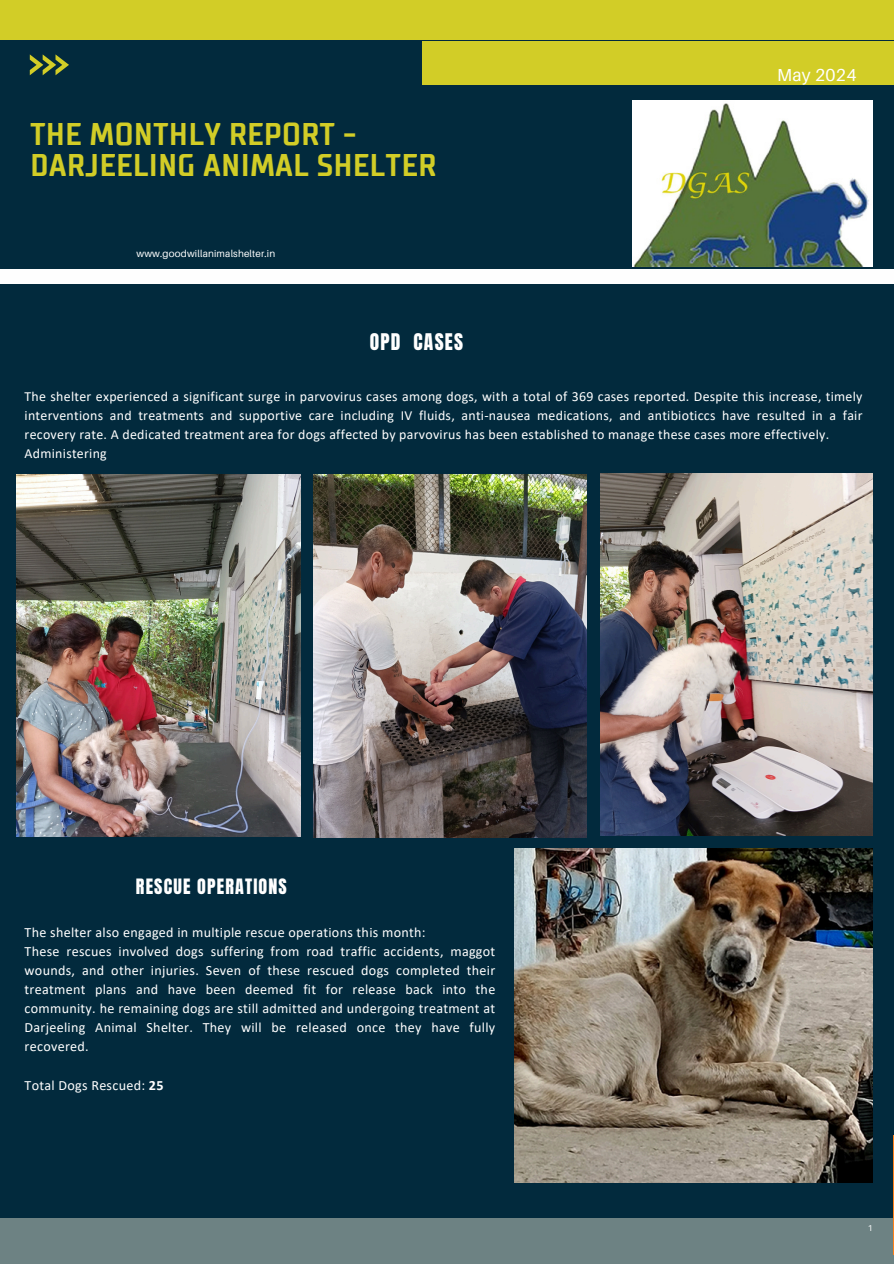
<style>
.page{position:relative;width:894px;height:1264px;background:#fff}
.page>*{position:absolute;margin:0;border:0;box-sizing:border-box;transform-origin:0 0}
.t1{font:700 31.2px/31.5px "TT Supermolot Condensed";letter-spacing:.025em;color:#d2cd27}
.t2{font:19.5px "Anton";letter-spacing:.065em;color:#fff}
.t3{font:18px "Anton";letter-spacing:.065em;color:#fff}
.t4{font:17.4px "Aileron";letter-spacing:.015em;color:#fff}
.t5{font:14.1px/19.2px "Calibri";letter-spacing:.02em;color:#fff}
.t6{font:13.95px/19.2px "Calibri";letter-spacing:.02em;color:#fff}
.t7{font:9.9px "Aileron";letter-spacing:.015em;color:#fff}
.t8{font:8.4px "Aileron";color:#fff}
.s1{font-weight:700}
</style>
<div class="page">
<div style="left:0;top:0;width:893px;height:1263px;background:#022a3d"></div>
<div style="left:0;top:269px;width:893px;height:14px;background:#fefefe"></div>
<svg style="left:30px;top:54px;width:39px;height:21px"></svg>
<div style="left:0;top:0;width:893px;height:39px;background:#d2cd27"></div>
<div style="left:0;top:1217px;width:893px;height:46px;background:#6d8283"></div>
<div style="left:422px;top:42px;width:471px;height:43px;background:#d2cd27"></div>
<img style="left:632px;top:101px;width:240px;height:165px">
<hr style="left:893px;top:1135px;width:1px;height:119px;background:#ff8019">
<img style="left:16px;top:474px;width:284px;height:362px">
<img style="left:600px;top:473px;width:272px;height:362px">
<img style="left:313px;top:474px;width:273px;height:363px">
<img style="left:514px;top:848px;width:358px;height:334px">
<p class="t1" style="left:30px;top:118px;width:407px">THE MONTHLY REPORT -<br>DARJEELING ANIMAL SHELTER</p>
<h4 class="t7" style="left:136px;top:247px;width:140px">www.goodwillanimalshelter.in</h4>
<p class="t2" style="left:369px;top:327px;width:95px">OPD CASES</p>
<h1 class="t4" style="left:776px;top:64px;width:81px">May 2024</h1>
<h2 class="t6" style="left:25px;top:388px;width:839px">The shelter experienced a significant surge in parvovirus cases among dogs, with a total of 369 cases reported. Despite this increase, timely interventions and treatments and supportive care including IV fluids, anti-nausea medications, and antibioticcs have resulted in a fair recovery rate. A dedicated treatment area for dogs affected by parvovirus has been established to manage these cases more effectively.<br>Administering</h2>
<h4 class="t3" style="left:136px;top:873px;width:152px">RESCUE OPERATIONS</h4>
<h3 class="t5" style="left:25px;top:923px;width:472px">The shelter also engaged in multiple rescue operations this month:<br>These rescues involved dogs suffering from road traffic accidents, maggot wounds, and other injuries. Seven of these rescued dogs completed their treatment plans and have been deemed fit for release back into the community. he remaining dogs are still admitted and undergoing treatment at Darjeeling Animal Shelter. They will be released once they have fully recovered.</h3>
<h4 class="t5" style="left:25px;top:1076px;width:140px">Total Dogs Rescued: <span class="s1">25</span></h4>
<h2 class="t8" style="left:867px;top:1222px;width:6px">1</h2>
</div>
